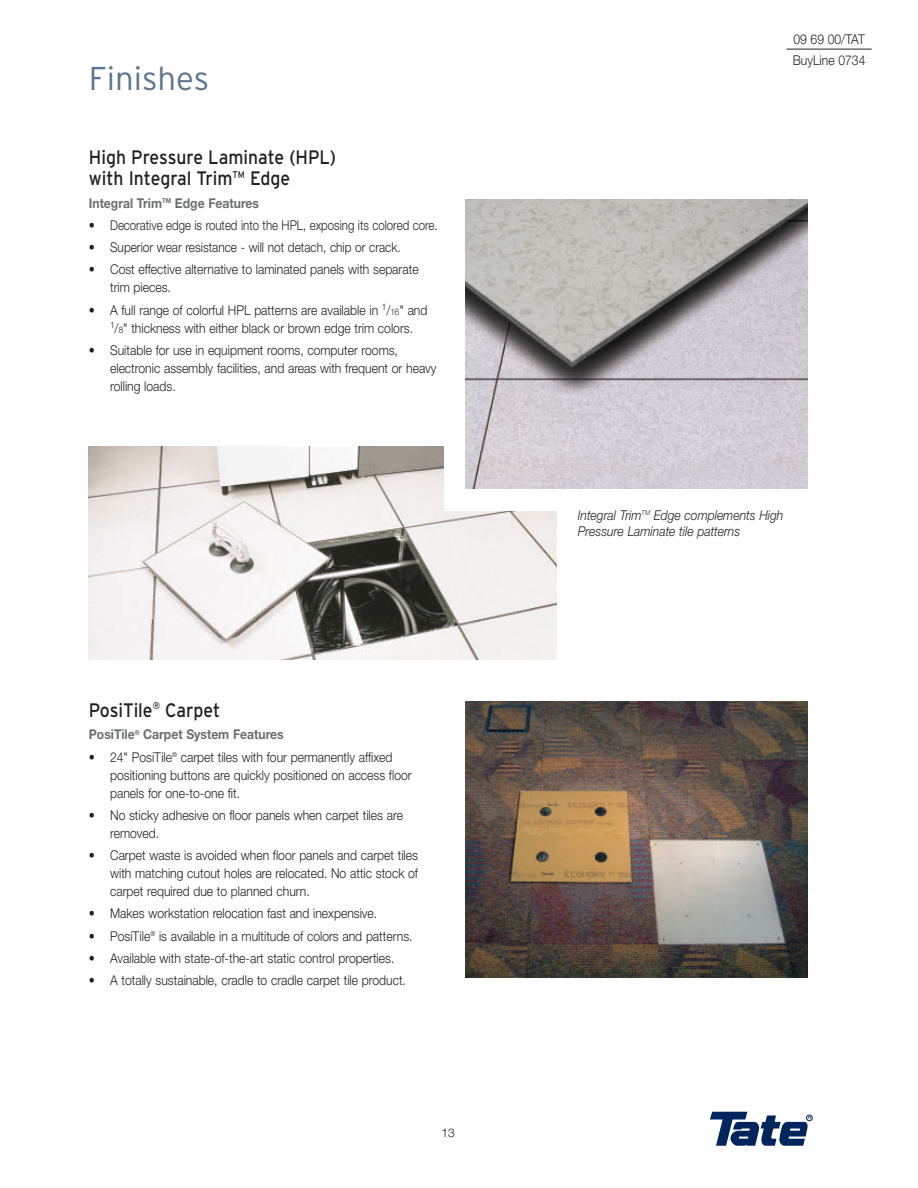
<style>
.page{position:relative;width:918px;height:1188px;background:#fff}
.page>*{position:absolute;margin:0;border:0;box-sizing:border-box;transform-origin:0 0}
.t1{font:300 33px "Interstate";color:#5e758f}
.t2{font:19.5px/21px "Interstate";color:#231f20;scale:.9 1}
.t3{font:300 13.5px/18px "Helvetica Neue";color:#231f20;scale:.9 1}
.t4{font:italic 300 13.5px/16.5px "Helvetica Neue";color:#231f20;scale:.9 1}
.t5{font:700 13.5px "Helvetica Neue";color:#6c6d70;scale:.9 1}
.t6{font:300 12px "Helvetica Neue";color:#231f20}
.s1{font-size:9px}
</style>
<div class="page">
<svg style="left:710px;top:1112px;width:102px;height:34px"></svg>
<hr style="left:787px;top:49px;width:85px;height:1px;background:#231f20">
<img style="left:89px;top:446px;width:468px;height:213px">
<div style="left:444px;top:408px;width:127px;height:102px;background:#fff"></div>
<img style="left:465px;top:200px;width:342px;height:289px">
<img style="left:465px;top:702px;width:342px;height:276px">
<h1 class="t1" style="left:89px;top:66px;width:122px">Finishes</h1>
<h2 class="t2" style="left:89px;top:149px;width:276px">High Pressure Laminate (HPL) with Integral Trim<sup>TM</sup> Edge</h2>
<p class="t5" style="left:89px;top:198px;width:191px">Integral Trim<sup>TM</sup> Edge Features</p>
<p class="t3" style="left:89px;top:217px;width:389px">• Decorative edge is routed into the HPL, exposing its colored core.</p>
<p class="t3" style="left:89px;top:240px;width:348px">• Superior wear resistance - will not detach, chip or crack.</p>
<p class="t3" style="left:110px;top:262px;width:344px;text-indent:-21px">• Cost effective alternative to laminated panels with separate trim pieces.</p>
<p class="t3" style="left:89px;top:302px;width:378px;text-align:center">• A full range of colorful HPL patterns are available in <sup>1</sup>/<span class="s1">16</span>" and<br><sup>1</sup>/<span class="s1">8</span>" thickness with either black or brown edge trim colors.</p>
<p class="t3" style="left:110px;top:342px;width:364px;text-indent:-21px">• Suitable for use in equipment rooms, computer rooms, electronic assembly facilities, and areas with frequent or heavy rolling loads.</p>
<h2 class="t2" style="left:89px;top:702px;width:147px">PosiTile<sup>®</sup> Carpet</h2>
<p class="t5" style="left:89px;top:730px;width:218px">PosiTile<sup>®</sup> Carpet System Features</p>
<p class="t3" style="left:110px;top:749px;width:337px;text-indent:-21px">• 24" PosiTile<sup>®</sup> carpet tiles with four permanently affixed positioning buttons are quickly positioned on access floor panels for one-to-one fit.</p>
<p class="t3" style="left:110px;top:807px;width:327px;text-indent:-21px">• No sticky adhesive on floor panels when carpet tiles are removed.</p>
<p class="t3" style="left:110px;top:848px;width:344px;text-align:justify;text-indent:-21px">• Carpet waste is avoided when floor panels and carpet tiles with matching cutout holes are relocated. No attic stock of carpet required due to planned churn.</p>
<p class="t3" style="left:89px;top:906px;width:322px">• Makes workstation relocation fast and inexpensive.</p>
<p class="t3" style="left:89px;top:928px;width:361px">• PosiTile<sup>®</sup> is available in a multitude of colors and patterns.</p>
<p class="t3" style="left:89px;top:950px;width:341px">• Available with state-of-the-art static control properties.</p>
<p class="t3" style="left:89px;top:973px;width:354px">• A totally sustainable, cradle to cradle carpet tile product.</p>
<p class="t6" style="left:441px;top:1128px;width:15px">13</p>
<p class="t3" style="left:793px;top:30px;width:82px;line-height:21px">09 69 00/TAT<br>BuyLine 0734</p>
<p class="t4" style="left:578px;top:508px;width:230px">Integral Trim<sup>TM</sup> Edge complements High<br>Pressure Laminate tile patterns</p>
</div>
